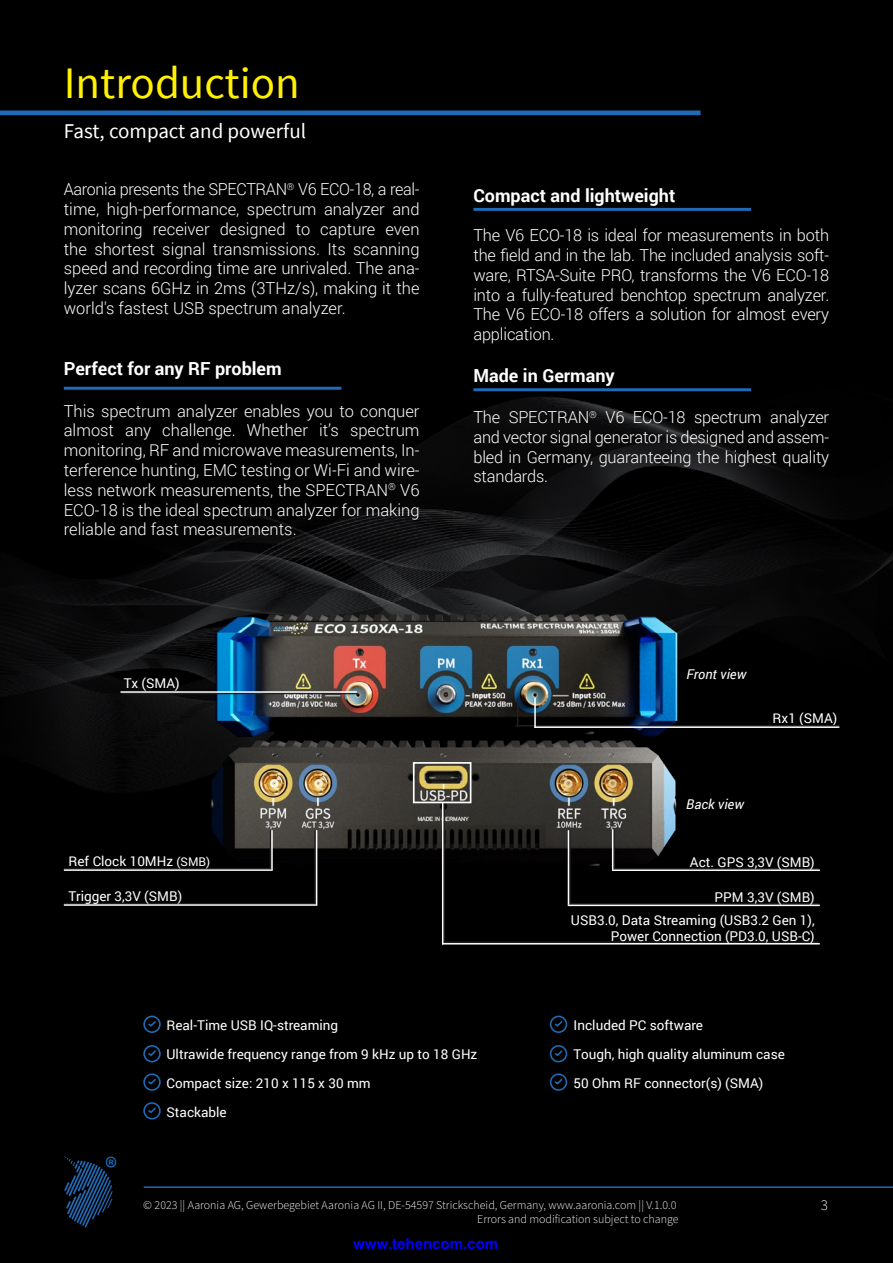
<style>
.page{position:relative;width:893px;height:1263px;background:#000001}
.page>*{position:absolute;margin:0;border:0;box-sizing:border-box;transform-origin:0 0}
.t1{font:45px "Source Sans Pro";color:#fff101}
.t2{font:600 27px "Source Sans Pro";color:#1f6bb5}
.t3{font:21px "Source Sans Pro";color:#fff}
.t4{font:700 18px "Roboto";color:#fff}
.t5{font:300 16.5px/19.8px "Roboto";letter-spacing:-.01em;color:#fff;text-align:justify}
.t6{font:700 15px "Arial";color:#00f}
.t7{font:300 15px "Source Sans Pro";color:#fff}
.t8{font:13.5px/28.8px "Roboto";color:#fff}
.t9{font:italic 13.5px "Roboto";color:#fff}
.t10{font:300 12px "Source Sans Pro";color:#fff}
.s1{font-size:12px}
</style>
<div class="page">
<svg style="left:64px;top:1156px;width:49px;height:71px"></svg>
<hr style="left:144px;top:1186px;width:749px;height:2px;background:#1f6bb5">
<img style="left:0;top:207px;width:893px;height:738px">
<svg style="left:0;top:110px;width:701px;height:5px;background:#1b60a2"></svg>
<div style="left:143px;top:1015px;width:18px;height:18px;border:2px solid #1f6bb5;border-radius:50%"></div>
<svg style="left:146px;top:1019px;width:12px;height:9px"></svg>
<div style="left:143px;top:1045px;width:18px;height:17px;border:2px solid #1f6bb5;border-radius:50%"></div>
<svg style="left:146px;top:1048px;width:12px;height:9px"></svg>
<div style="left:143px;top:1073px;width:18px;height:18px;border:2px solid #1f6bb5;border-radius:50%"></div>
<svg style="left:146px;top:1077px;width:12px;height:9px"></svg>
<div style="left:143px;top:1102px;width:18px;height:17px;border:2px solid #1f6bb5;border-radius:50%"></div>
<svg style="left:146px;top:1106px;width:12px;height:8px"></svg>
<div style="left:550px;top:1015px;width:17px;height:18px;border:2px solid #1f6bb5;border-radius:50%"></div>
<svg style="left:553px;top:1019px;width:11px;height:9px"></svg>
<div style="left:550px;top:1045px;width:17px;height:17px;border:2px solid #1f6bb5;border-radius:50%"></div>
<svg style="left:553px;top:1048px;width:11px;height:9px"></svg>
<div style="left:550px;top:1073px;width:17px;height:18px;border:2px solid #1f6bb5;border-radius:50%"></div>
<svg style="left:553px;top:1077px;width:11px;height:9px"></svg>
<div style="left:473px;top:208px;width:278px;height:3px;border:2px solid #1f6bb5"></div>
<div style="left:473px;top:388px;width:278px;height:3px;border:2px solid #1f6bb5"></div>
<div style="left:64px;top:387px;width:277px;height:3px;border:2px solid #1f6bb5"></div>
<img style="left:202px;top:742px;width:482px;height:126px">
<img style="left:195px;top:593px;width:500px;height:149px">
<hr style="left:121px;top:693px;width:237px;height:1px;background:#231f20">
<hr style="left:121px;top:691px;width:236px;height:2px;background:#fff">
<hr style="left:515px;top:725px;width:324px;height:1px;background:#231f20">
<hr style="left:534px;top:726px;width:305px;height:2px;background:#fff">
<svg style="left:517px;top:698px;width:1px;height:27px"></svg>
<hr style="left:534px;top:698px;width:2px;height:30px;background:#fff">
<hr style="left:64px;top:903px;width:252px;height:1px;background:#231f20">
<hr style="left:64px;top:904px;width:253px;height:2px;background:#fff">
<hr style="left:314px;top:830px;width:2px;height:73px;background:#231f20">
<hr style="left:316px;top:830px;width:1px;height:75px;background:#fff">
<hr style="left:64px;top:868px;width:208px;height:1px;background:#231f20">
<hr style="left:64px;top:869px;width:209px;height:2px;background:#fff">
<hr style="left:270px;top:830px;width:1px;height:39px;background:#231f20">
<hr style="left:271px;top:830px;width:2px;height:40px;background:#fff">
<hr style="left:612px;top:868px;width:207px;height:1px;background:#231f20">
<hr style="left:612px;top:869px;width:208px;height:2px;background:#fff">
<hr style="left:613px;top:829px;width:2px;height:40px;background:#231f20">
<hr style="left:612px;top:829px;width:1px;height:41px;background:#fff">
<hr style="left:568px;top:903px;width:251px;height:2px;background:#231f20">
<hr style="left:568px;top:905px;width:252px;height:1px;background:#fff">
<hr style="left:569px;top:830px;width:2px;height:74px;background:#231f20">
<hr style="left:568px;top:830px;width:1px;height:75px;background:#fff">
<hr style="left:442px;top:941px;width:376px;height:2px;background:#231f20">
<hr style="left:442px;top:943px;width:378px;height:1px;background:#fff">
<hr style="left:443px;top:803px;width:2px;height:139px;background:#231f20">
<hr style="left:442px;top:803px;width:1px;height:141px;background:#fff">
<svg style="left:412px;top:761px;width:60px;height:43px;background:#807960"></svg>
<h1 class="t1" style="left:64px;top:54px;width:238px">Introduction</h1>
<p class="t3" style="left:64px;top:118px;width:244px">Fast, compact and powerful</p>
<p class="t5" style="left:64px;top:179px;width:357px">Aaronia presents the SPECTRAN<sup>®</sup> V6 ECO-18, a real&shy;time, high-performance, spectrum analyzer and monitoring receiver designed to capture even the shortest signal transmissions. Its scanning speed and recording time are unrivaled. The ana&shy;lyzer scans 6GHz in 2ms (3THz/s), making it the world's fastest USB spectrum analyzer.</p>
<p class="t4" style="left:64px;top:356px;width:219px">Perfect for any RF problem</p>
<p class="t5" style="left:64px;top:400px;width:357px">This spectrum analyzer enables you to conquer almost any challenge. Whether it’s spectrum monitoring, RF and microwave measurements, In&shy;terference hunting, EMC testing or Wi-Fi and wire&shy;less network measurements, the SPECTRAN<sup>®</sup> V6<br>ECO-18 is the ideal spectrum analyzer for making reliable and fast measurements.</p>
<p class="t8" style="left:124px;top:668px;width:57px">Tx (SMA)</p>
<p class="t4" style="left:473px;top:183px;width:203px">Compact and lightweight</p>
<p class="t5" style="left:473px;top:225px;width:357px">The V6 ECO-18 is ideal for measurements in both the field and in the lab. The included analysis soft&shy;ware, RTSA-Suite PRO, transforms the V6 ECO-18 into a fully-featured benchtop spectrum analyzer.<br>The V6 ECO-18 offers a solution for almost every application.</p>
<p class="t4" style="left:473px;top:363px;width:143px">Made in Germany</p>
<p class="t5" style="left:473px;top:407px;width:357px">The SPECTRAN<sup>®</sup> V6 ECO-18 spectrum analyzer and vector signal generator is designed and assem&shy;bled in Germany, guaranteeing the highest quality standards.</p>
<p class="t9" style="left:686px;top:664px;width:61px">Front view</p>
<p class="t8" style="left:773px;top:704px;width:66px">Rx1 (SMA)</p>
<p class="t9" style="left:686px;top:794px;width:59px">Back view</p>
<p class="t8" style="left:69px;top:847px;width:143px">Ref Clock 10MHz <span class="s1">(SMB)</span></p>
<p class="t8" style="left:690px;top:847px;width:126px">Act. GPS 3,3V (SMB)</p>
<p class="t8" style="left:571px;top:886px;width:245px;line-height:22.8px;text-align:right">PPM 3,3V (SMB)<br>USB3.0, Data Streaming (USB3.2 Gen 1),</p>
<p class="t8" style="left:611px;top:922px;width:205px">Power Connection (PD3.0, USB-C)</p>
<p class="t8" style="left:69px;top:882px;width:115px">Trigger 3,3V (SMB)</p>
<h2 class="t2" style="left:105px;top:1149px;width:13px">®</h2>
<p class="t8" style="left:166px;top:1010px;width:312px">Real-Time USB IQ-streaming<br>Ultrawide frequency range from 9 kHz up to 18 GHz<br>Compact size: 210 x 115 x 30 mm<br>Stackable</p>
<p class="t8" style="left:574px;top:1010px;width:213px">Included PC software<br>Tough, high quality aluminum case<br>50 Ohm RF connector(s) (SMA)</p>
<p class="t10" style="left:143px;top:1197px;width:535px">© 2023 || Aaronia AG, Gewerbegebiet Aaronia AG II, DE-54597 Strickscheid, Germany, www.aaronia.com || V.1.0.0</p>
<p class="t7" style="left:821px;top:1195px;width:9px">3</p>
<p class="t10" style="left:477px;top:1211px;width:203px">Errors and modification subject to change</p>
<p class="t6" style="left:353px;top:1234px;width:147px">www.tehencom.com</p>
</div>
